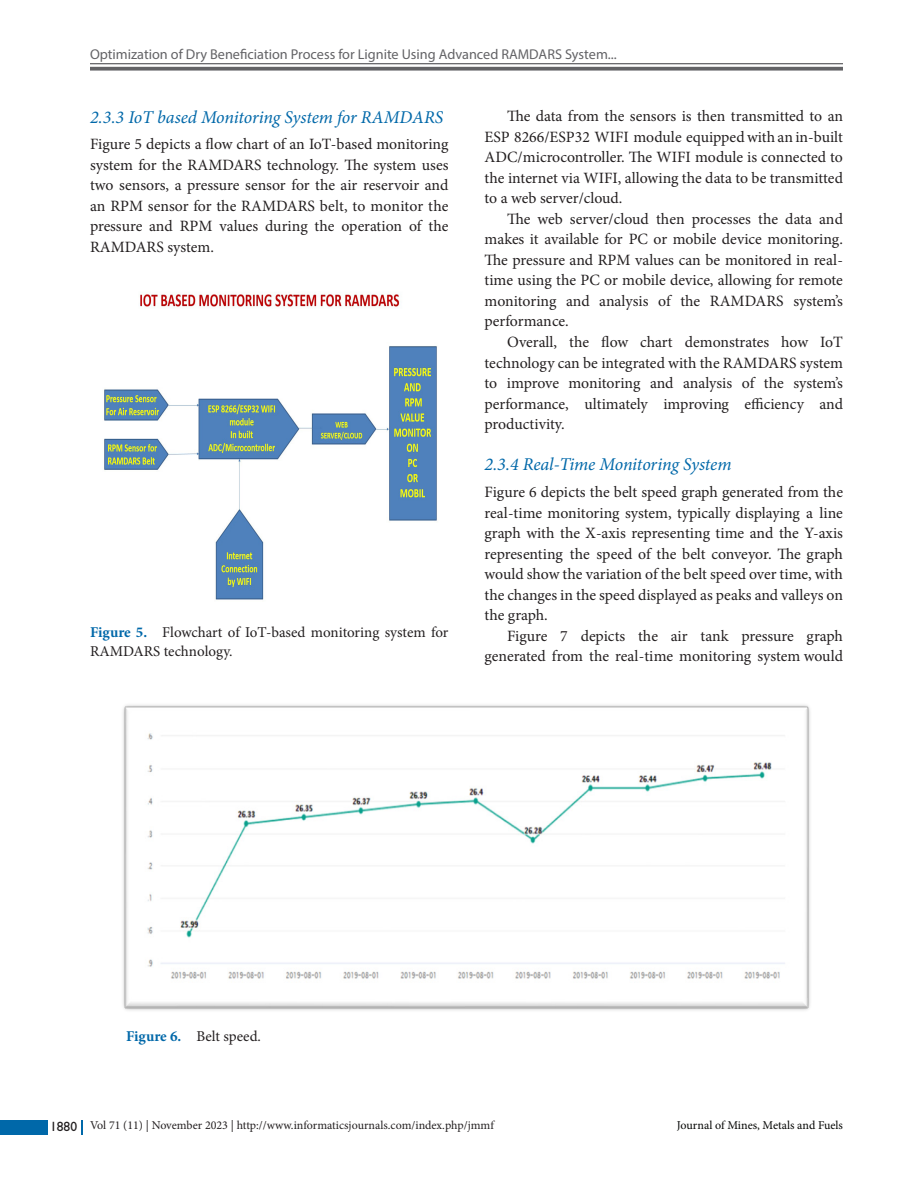
<style>
.page{position:relative;width:918px;height:1188px;background:#fff}
.page>*{position:absolute;margin:0;border:0;box-sizing:border-box;transform-origin:0 0}
.t1{font:italic 18px "Minion Pro";letter-spacing:-.01em;color:#0068a9}
.Text_Ind{font:15.75px/20.5px "Minion Pro";letter-spacing:-.005em;color:#231f20;text-align:justify}
.Text{font:15.75px/20.5px "Minion Pro";color:#231f20;text-align:justify}
.Fig_cap{font:15px/19.5px "Minion Pro";color:#231f20}
.t2{font:14.25px "Myriad Pro";color:#636366}
.t3{font:12px "Minion Pro";color:#231f20}
.t4{font:12px "Minion Pro";letter-spacing:-.005em;color:#040503}
.s1{font-weight:700;color:#0068a9}
.s2{font-family:"Gill Sans";font-size:13.5px}
</style>
<div class="page">
<hr style="left:90px;top:63px;width:753px;height:1px;background:#636366">
<svg style="left:90px;top:67px;width:753px;height:4px;background:#737376"></svg>
<div style="left:0;top:1120px;width:47px;height:15px;background:#0068a9"></div>
<svg style="left:81px;top:1120px;width:1px;height:15px"></svg>
<img style="left:104px;top:293px;width:333px;height:307px">
<img style="left:123px;top:705px;width:687px;height:306px">
<p class="t2" style="left:90px;top:45px;width:528px">Optimization of Dry Beneficiation Process for Lignite Using Advanced RAMDARS System...</p>
<h3 class="t1" style="left:90px;top:105px;width:355px">2.3.3 IoT based Monitoring System for RAMDARS</h3>
<p class="Text" style="left:90px;top:134px;width:360px">Figure 5 depicts a flow chart of an IoT-based monitoring system for the RAMDARS technology. The system uses two sensors, a pressure sensor for the air reservoir and an RPM sensor for the RAMDARS belt, to monitor the pressure and RPM values during the operation of the RAMDARS system.</p>
<p class="Fig_cap" style="left:90px;top:622px;width:360px"><span class="s1">Figure 5.</span> Flowchart of IoT-based monitoring system for<br>RAMDARS technology.</p>
<p class="Text_Ind" style="left:484px;top:106px;width:360px;text-indent:22px">The data from the sensors is then transmitted to an ESP 8266/ESP32 WIFI module equipped with an in-built ADC/microcontroller. The WIFI module is connected to the internet via WIFI, allowing the data to be transmitted to a web server/cloud.</p>
<p class="Text_Ind" style="left:484px;top:208px;width:360px;text-indent:22px">The web server/cloud then processes the data and makes it available for PC or mobile device monitoring.<br>The pressure and RPM values can be monitored in real&shy;time using the PC or mobile device, allowing for remote monitoring and analysis of the RAMDARS system’s performance.</p>
<p class="Text_Ind" style="left:484px;top:332px;width:360px;text-indent:22px">Overall, the flow chart demonstrates how IoT technology can be integrated with the RAMDARS system to improve monitoring and analysis of the system’s performance, ultimately improving efficiency and productivity.</p>
<h3 class="t1" style="left:484px;top:452px;width:249px">2.3.4 Real-Time Monitoring System</h3>
<p class="Text" style="left:484px;top:482px;width:360px">Figure 6 depicts the belt speed graph generated from the real-time monitoring system, typically displaying a line graph with the X-axis representing time and the Y-axis representing the speed of the belt conveyor. The graph would show the variation of the belt speed over time, with the changes in the speed displayed as peaks and valleys on the graph.</p>
<p class="Text_Ind" style="left:484px;top:626px;width:360px;text-align:right">Figure 7 depicts the air tank pressure graph generated from the real-time monitoring system would</p>
<p class="Fig_cap" style="left:126px;top:1027px;width:137px"><span class="s1">Figure 6.</span> Belt speed.</p>
<p class="t3" style="left:50px;top:1117px;width:445px"><span class="s2">1880</span> Vol 71 (11) | November 2023 | http://www.informaticsjournals.com/index.php/jmmf</p>
<p class="t4" style="left:677px;top:1117px;width:168px">Journal of Mines, Metals and Fuels</p>
</div>
